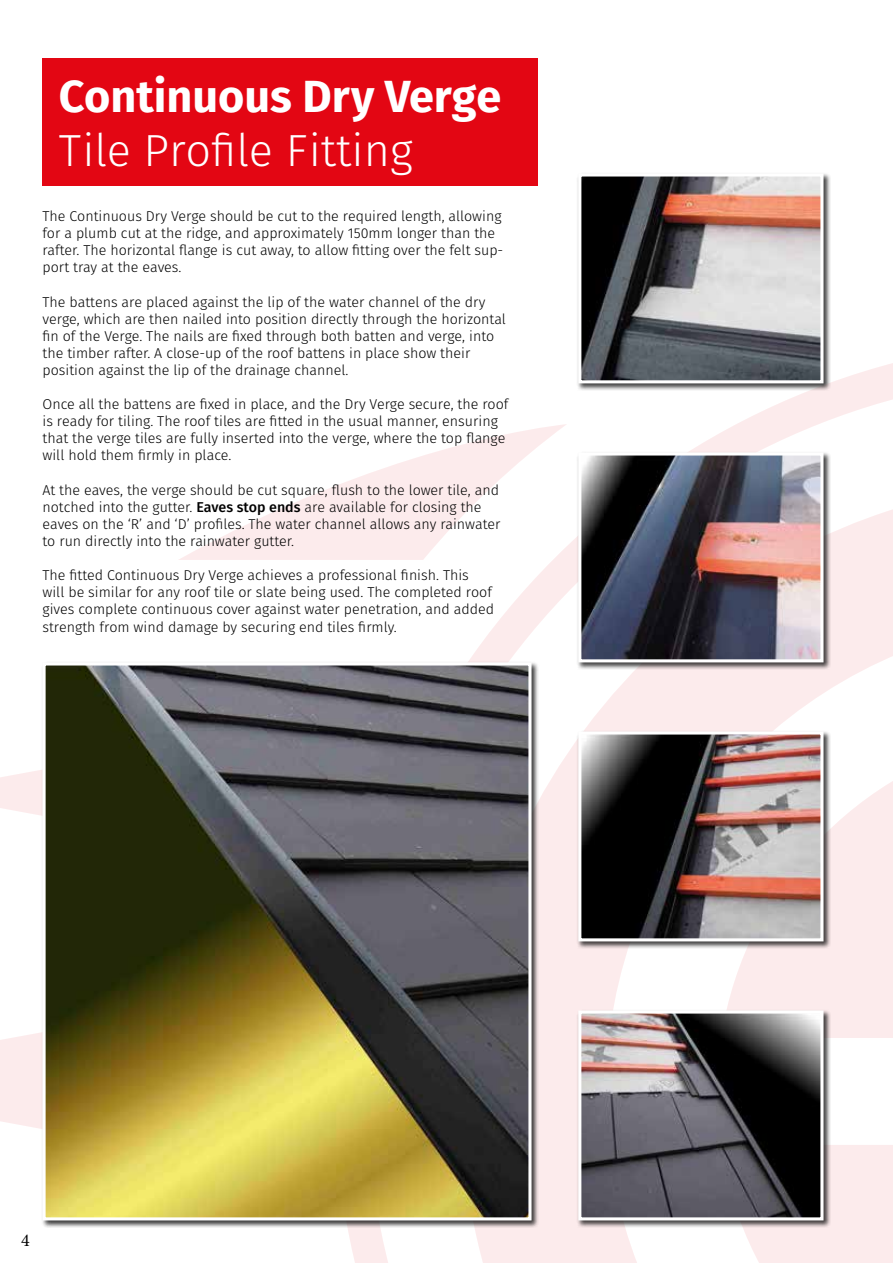
<style>
.page{position:relative;width:893px;height:1263px;background:#fff}
.page>*{position:absolute;margin:0;border:0;box-sizing:border-box;transform-origin:0 0}
.t1{font:700 45px "Fira Sans";color:#fff}
.t2{font:300 45px "Fira Sans";color:#fff}
.t3{font:18px "Minion Pro";color:#000}
.t4{font:300 14.25px/17.1px "Fira Sans";color:#000}
.s1{font-weight:500}
</style>
<div class="page">
<svg style="left:179px;top:486px;width:156px;height:74px;fill:#fcebec"></svg>
<svg style="left:0;top:1033px;width:41px;height:96px;background:#fceced"></svg>
<svg style="left:0;top:770px;width:41px;height:45px;fill:#fcebec"></svg>
<svg style="left:335px;top:363px;width:558px;height:900px"></svg>
<svg style="left:461px;top:480px;width:432px;height:783px;fill:#fcebec"></svg>
<div style="left:577px;top:451px;width:254px;height:219px;background:#000;opacity:.75"></div>
<img style="left:582px;top:456px;width:237px;height:202px">
<div style="left:578px;top:452px;width:245px;height:210px;border:3px solid #fff"></div>
<div style="left:577px;top:1009px;width:254px;height:219px;background:#000;opacity:.75"></div>
<img style="left:582px;top:1014px;width:237px;height:202px">
<div style="left:578px;top:1010px;width:245px;height:210px;border:3px solid #fff"></div>
<div style="left:577px;top:172px;width:254px;height:219px;background:#000;opacity:.75"></div>
<img style="left:582px;top:177px;width:237px;height:202px">
<div style="left:578px;top:173px;width:245px;height:210px;border:3px solid #fff"></div>
<div style="left:577px;top:730px;width:254px;height:219px;background:#000;opacity:.75"></div>
<img style="left:582px;top:735px;width:237px;height:202px">
<div style="left:578px;top:731px;width:245px;height:210px;border:3px solid #fff"></div>
<div style="left:41px;top:661px;width:498px;height:567px;background:#000;opacity:.75"></div>
<img style="left:47px;top:666px;width:480px;height:550px">
<div style="left:43px;top:662px;width:488px;height:558px;border:3px solid #fff"></div>
<div style="left:43px;top:59px;width:495px;height:127px;background:#e30613"></div>
<h1 class="t1" style="left:59px;top:59px;width:444px">Continuous Dry Verge</h1>
<h1 class="t2" style="left:59px;top:119px;width:355px">Tile Profile Fitting</h1>
<p class="t4" style="left:43px;top:207px;width:462px">The Continuous Dry Verge should be cut to the required length, allowing for a plumb cut at the ridge, and approximately 150mm longer than the rafter. The horizontal flange is cut away, to allow fitting over the felt sup&shy;port tray at the eaves.</p>
<p class="t4" style="left:43px;top:293px;width:465px">The battens are placed against the lip of the water channel of the dry verge, which are then nailed into position directly through the horizontal fin of the Verge. The nails are fixed through both batten and verge, into the timber rafter. A close-up of the roof battens in place show their position against the lip of the drainage channel.</p>
<p class="t4" style="left:43px;top:396px;width:467px">Once all the battens are fixed in place, and the Dry Verge secure, the roof is ready for tiling. The roof tiles are fitted in the usual manner, ensuring that the verge tiles are fully inserted into the verge, where the top flange will hold them firmly in place.</p>
<p class="t4" style="left:43px;top:481px;width:459px">At the eaves, the verge should be cut square, flush to the lower tile, and notched into the gutter. <span class="s1">Eaves stop ends</span> are available for closing the eaves on the ‘R’ and ‘D’ profiles. The water channel allows any rainwater to run directly into the rainwater gutter.</p>
<p class="t4" style="left:43px;top:567px;width:453px">The fitted Continuous Dry Verge achieves a professional finish. This will be similar for any roof tile or slate being used. The completed roof gives complete continuous cover against water penetration, and added strength from wind damage by securing end tiles firmly.</p>
<p class="t3" style="left:21px;top:1228px;width:10px">4</p>
</div>
